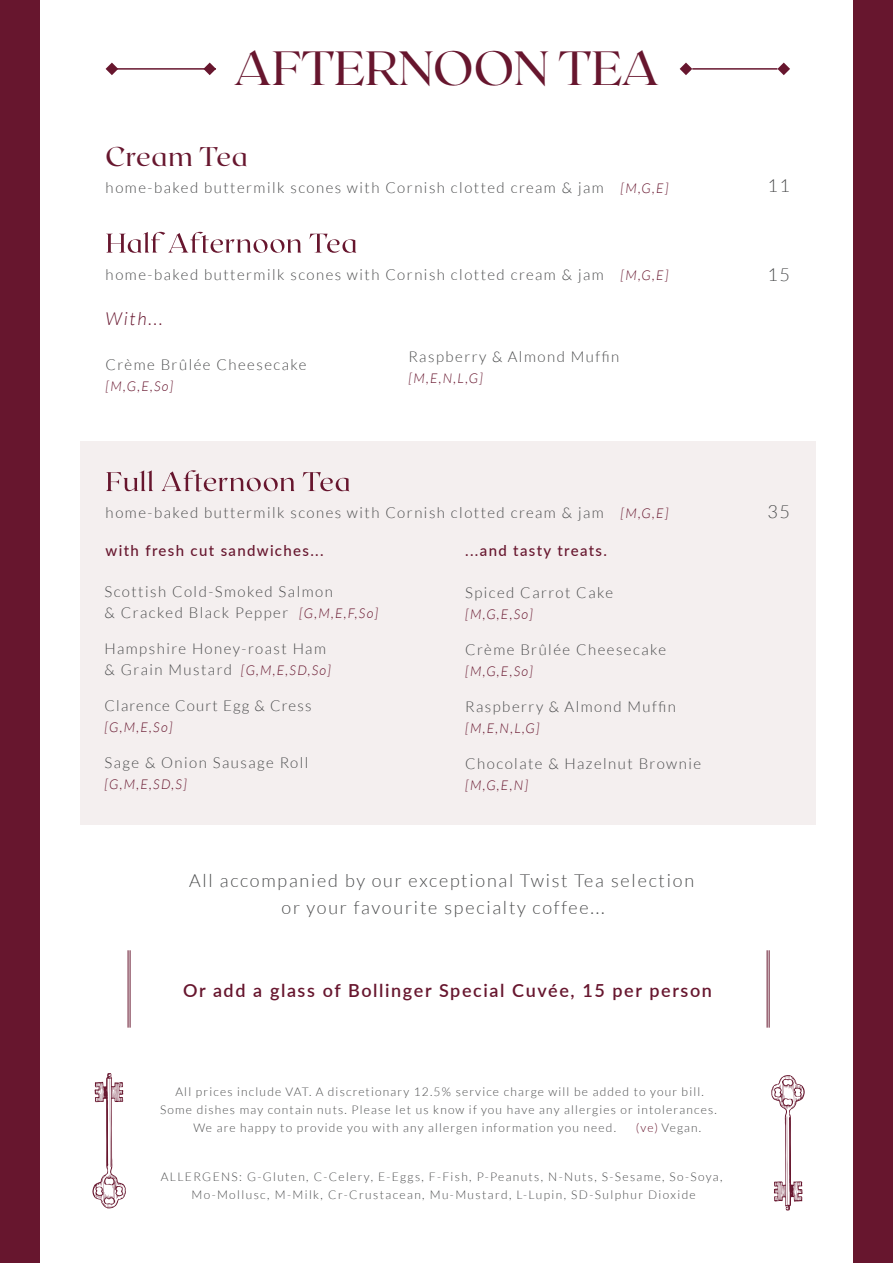
<style>
.page{position:relative;width:893px;height:1263px;background:#fff}
.page>*{position:absolute;margin:0;border:0;box-sizing:border-box;transform-origin:0 0}
.t1{font:48px "Roxborough CF";color:#67162e}
.t2{font:27px "Roxborough CF";letter-spacing:.025em;color:#67162e}
.t3{font:300 18px/27px "Lato";letter-spacing:.1em;color:#4b4c4d;text-align:center}
.t4{font:600 18px "Lato";letter-spacing:.09em;color:#67162e}
.t5{font:italic 300 18px "Lato";color:#67162e}
.t6{font:300 15px/21px "Lato";letter-spacing:.1em;color:#4b4c4d}
.t7{font:500 15px "Lato";letter-spacing:.09em;color:#67162e}
.t8{font:300 15px "Lato";letter-spacing:.08em;color:#4b4c4d}
.t9{font:italic 300 13.5px "Lato";letter-spacing:.095em;color:#67162e}
.t10{font:300 12px/18px "Lato";letter-spacing:.1em;color:#4b4c4d;text-align:center}
.s1{font-style:italic;font-size:13.5px;color:#67162e}
.s2{color:#67162e}
</style>
<div class="page">
<div style="left:853px;top:0;width:40px;height:1263px;background:#67162e"></div>
<div style="left:0;top:0;width:40px;height:1263px;background:#67162e"></div>
<hr style="left:112px;top:68px;width:104px;height:2px;background:#67162e">
<hr style="left:692px;top:68px;width:85px;height:2px;background:#67162e">
<svg style="left:106px;top:63px;width:12px;height:12px"></svg>
<svg style="left:680px;top:63px;width:12px;height:12px"></svg>
<svg style="left:203px;top:63px;width:13px;height:12px"></svg>
<svg style="left:777px;top:63px;width:13px;height:12px"></svg>
<svg style="left:771px;top:1075px;width:34px;height:135px"></svg>
<svg style="left:92px;top:1073px;width:34px;height:135px"></svg>
<svg style="left:106px;top:232px;width:250px;height:21px"></svg>
<hr style="left:767px;top:950px;width:1px;height:78px;background:#67162e">
<hr style="left:769px;top:950px;width:1px;height:78px;background:#67162e">
<hr style="left:128px;top:950px;width:1px;height:78px;background:#67162e">
<hr style="left:130px;top:950px;width:1px;height:78px;background:#67162e">
<div style="left:80px;top:442px;width:735px;height:383px;background:#f4efef"></div>
<svg style="left:106px;top:470px;width:243px;height:21px"></svg>
<h1 class="t1" style="left:234px;top:37px;width:427px">AFTERNOON TEA</h1>
<h2 class="t2" style="left:106px;top:139px;width:144px">Cream Tea</h2>
<p class="t6" style="left:106px;top:177px;width:565px">home-baked buttermilk scones with Cornish clotted cream &amp; jam <span class="s1">[M,G,E]</span></p>
<p class="t6" style="left:106px;top:264px;width:565px">home-baked buttermilk scones with Cornish clotted cream &amp; jam <span class="s1">[M,G,E]</span></p>
<p class="t5" style="left:106px;top:308px;width:59px">With...</p>
<p class="t6" style="left:106px;top:354px;width:203px">Crème Brûlée Cheesecake</p>
<p class="t9" style="left:106px;top:378px;width:69px">[M,G,E,So]</p>
<p class="t6" style="left:408px;top:346px;width:212px">Raspberry &amp; Almond Muffin</p>
<p class="t9" style="left:408px;top:371px;width:76px">[M,E,N,L,G]</p>
<p class="t3" style="left:767px;top:172px;width:24px">11</p>
<p class="t3" style="left:767px;top:261px;width:24px">15</p>
<p class="t6" style="left:106px;top:502px;width:565px">home-baked buttermilk scones with Cornish clotted cream &amp; jam <span class="s1">[M,G,E]</span></p>
<p class="t3" style="left:767px;top:498px;width:24px">35</p>
<p class="t7" style="left:106px;top:540px;width:220px">with fresh cut sandwiches...</p>
<p class="t7" style="left:465px;top:540px;width:143px">...and tasty treats.</p>
<p class="t6" style="left:105px;top:582px;width:275px">Scottish Cold-Smoked Salmon<br>&amp; Cracked Black Pepper <span class="s1">[G,M,E,F,So]</span></p>
<p class="t6" style="left:105px;top:639px;width:228px">Hampshire Honey-roast Ham &amp; Grain Mustard <span class="s1">[G,M,E,SD,So]</span></p>
<p class="t8" style="left:105px;top:698px;width:209px">Clarence Court Egg &amp; Cress</p>
<p class="t9" style="left:105px;top:720px;width:69px">[G,M,E,So]</p>
<p class="t6" style="left:105px;top:753px;width:205px">Sage &amp; Onion Sausage Roll</p>
<p class="t9" style="left:105px;top:777px;width:84px">[G,M,E,SD,S]</p>
<p class="t6" style="left:465px;top:582px;width:150px">Spiced Carrot Cake</p>
<p class="t9" style="left:465px;top:607px;width:69px">[M,G,E,So]</p>
<p class="t6" style="left:465px;top:639px;width:203px">Crème Brûlée Cheesecake</p>
<p class="t9" style="left:465px;top:664px;width:69px">[M,G,E,So]</p>
<p class="t6" style="left:465px;top:696px;width:212px">Raspberry &amp; Almond Muffin</p>
<p class="t9" style="left:465px;top:721px;width:76px">[M,E,N,L,G]</p>
<p class="t6" style="left:465px;top:753px;width:237px">Chocolate &amp; Hazelnut Brownie</p>
<p class="t9" style="left:465px;top:778px;width:64px">[M,G,E,N]</p>
<p class="t3" style="left:189px;top:867px;width:507px">All accompanied by our exceptional Twist Tea selection or your favourite specialty coffee...</p>
<p class="t4" style="left:183px;top:978px;width:530px">Or add a glass of Bollinger Special Cuvée, 15 per person</p>
<p class="t10" style="left:175px;top:1083px;width:530px">All prices include VAT. A discretionary 12.5% service charge will be added to your bill.</p>
<p class="t10" style="left:160px;top:1101px;width:558px">Some dishes may contain nuts. Please let us know if you have any allergies or intolerances.</p>
<p class="t10" style="left:193px;top:1119px;width:424px">We are happy to provide you with any allergen information you need.</p>
<p class="t10" style="left:636px;top:1119px;width:67px"><span class="s2">(ve)</span> Vegan.</p>
<p class="t10" style="left:161px;top:1168px;width:563px">ALLERGENS: G-Gluten, C-Celery, E-Eggs, F-Fish, P-Peanuts, N-Nuts, S-Sesame, So-Soya,<br>Mo-Mollusc, M-Milk, Cr-Crustacean, Mu-Mustard, L-Lupin, SD-Sulphur Dioxide</p>
</div>
